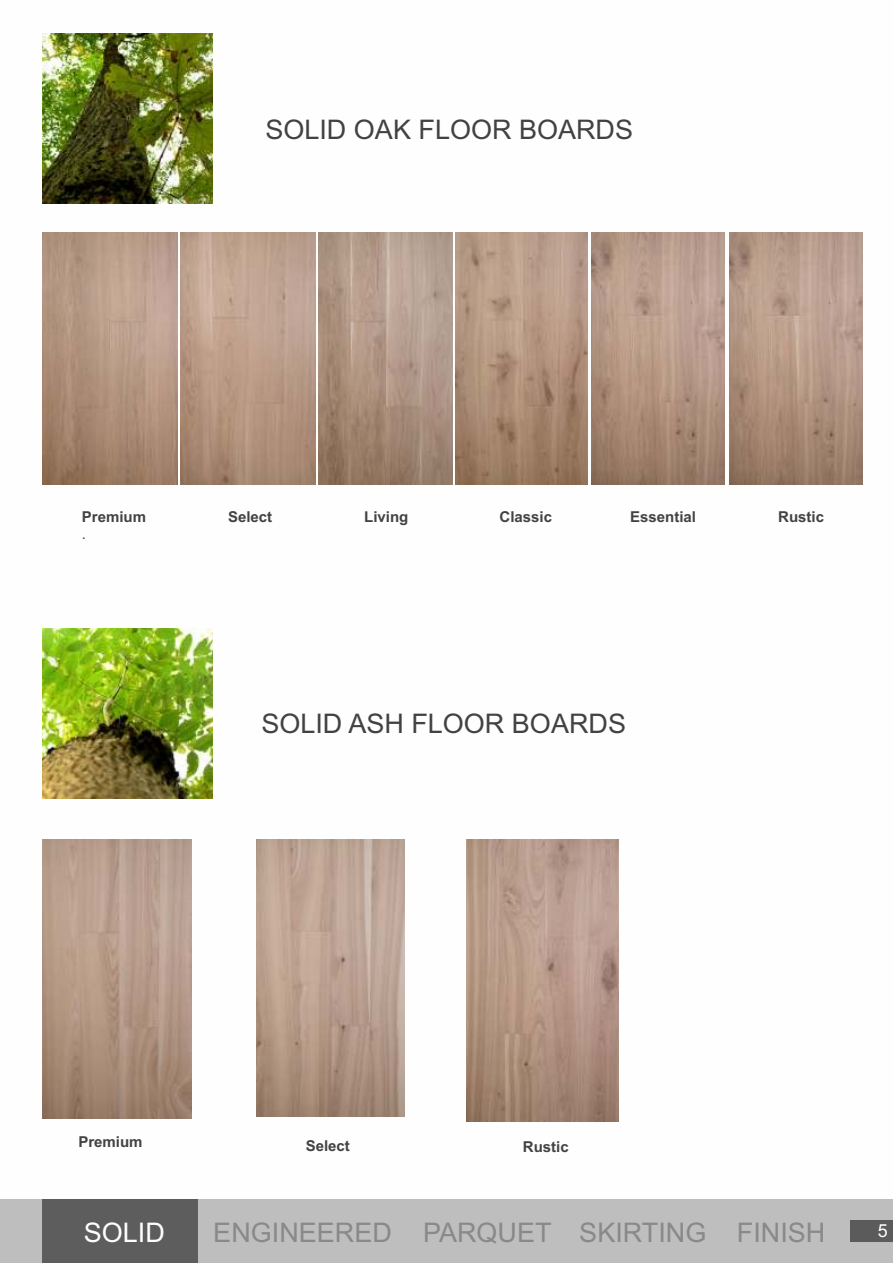
<style>
.page{position:relative;width:893px;height:1263px;background:#fff}
.page>*{position:absolute;margin:0;border:0;box-sizing:border-box;transform-origin:0 0}
.t1{font:27px "Arial";color:#434242}
.t2{font:27px "Arial";color:#898989}
.t3{font:27px "Arial";color:#fefefe}
.t4{font:18px "Arial";color:#fefefe}
.t5{font:700 15px "Arial";color:#434242}
.t6{font:15px "Arial";color:#434242}
</style>
<div class="page">
<div style="left:0;top:1199px;width:893px;height:64px;background:#bfbebe"></div>
<div style="left:850px;top:1220px;width:43px;height:22px;background:#5b5b5b"></div>
<img style="left:42px;top:33px;width:170px;height:171px">
<img style="left:42px;top:628px;width:170px;height:170px">
<div style="left:43px;top:1199px;width:155px;height:64px;background:#5b5b5b"></div>
<img style="left:43px;top:840px;width:148px;height:278px">
<img style="left:256px;top:840px;width:149px;height:277px">
<img style="left:467px;top:840px;width:151px;height:281px">
<img style="left:43px;top:233px;width:135px;height:252px">
<img style="left:181px;top:233px;width:134px;height:252px">
<img style="left:318px;top:233px;width:134px;height:252px">
<img style="left:455px;top:233px;width:133px;height:252px">
<img style="left:592px;top:233px;width:133px;height:252px">
<img style="left:729px;top:233px;width:133px;height:252px">
<h1 class="t1" style="left:265px;top:120px;width:369px">SOLID OAK FLOOR BOARDS</h1>
<p class="t5" style="left:82px;top:511px;width:66px">Premium</p>
<p class="t6" style="left:82px;top:528px;width:6px">.</p>
<p class="t5" style="left:228px;top:511px;width:46px">Select</p>
<p class="t5" style="left:499px;top:511px;width:54px">Classic</p>
<p class="t5" style="left:778px;top:511px;width:47px">Rustic</p>
<p class="t5" style="left:364px;top:511px;width:46px">Living</p>
<p class="t5" style="left:630px;top:511px;width:67px">Essential</p>
<h1 class="t1" style="left:261px;top:713px;width:366px">SOLID ASH FLOOR BOARDS</h1>
<p class="t5" style="left:78px;top:1135px;width:66px">Premium</p>
<p class="t5" style="left:306px;top:1140px;width:46px">Select</p>
<p class="t5" style="left:523px;top:1141px;width:47px">Rustic</p>
<h1 class="t3" style="left:84px;top:1222px;width:83px">SOLID</h1>
<h1 class="t2" style="left:213px;top:1222px;width:613px">ENGINEERED PARQUET SKIRTING FINISH</h1>
<p class="t4" style="left:878px;top:1224px;width:12px">5</p>
</div>
